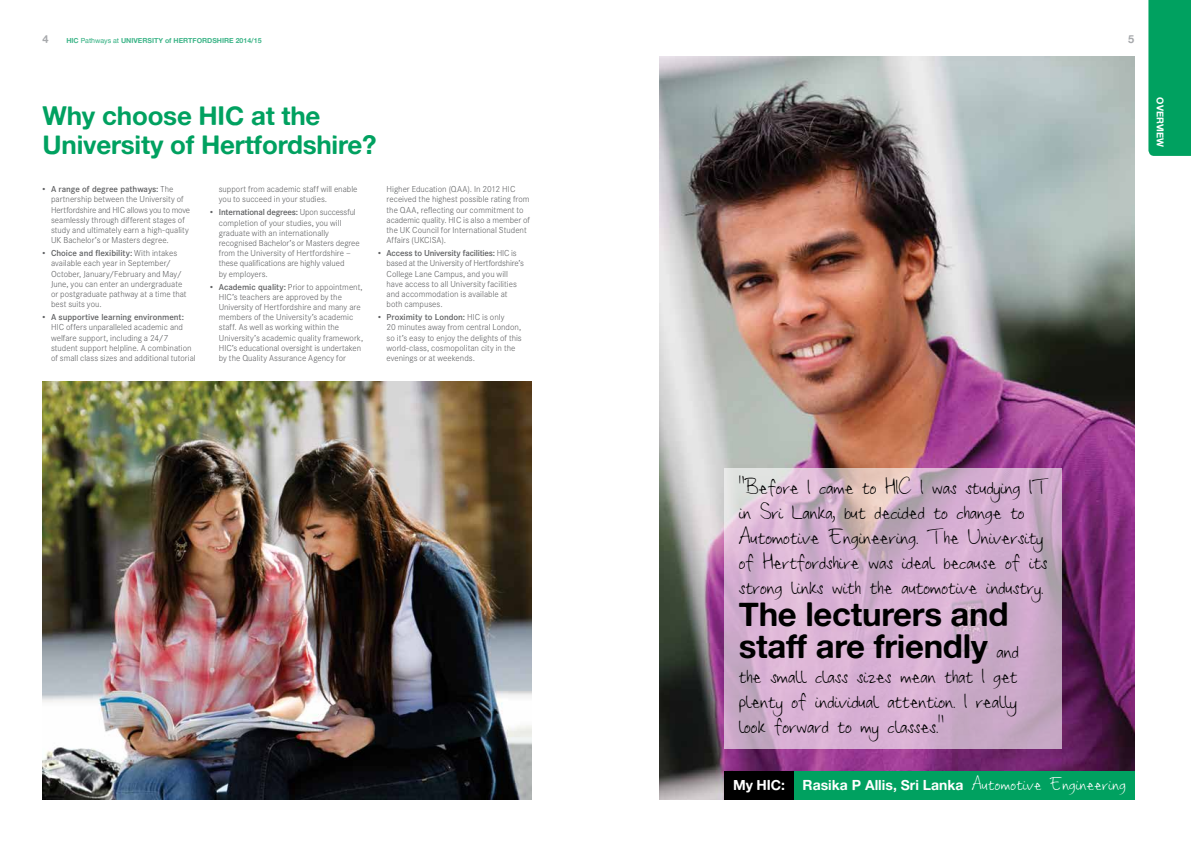
<style>
.page{position:relative;width:1191px;height:842px;background:#fff}
.page>*{position:absolute;margin:0;border:0;box-sizing:border-box;transform-origin:0 0}
.t1{font:33px/32px "Alte Haas Grotesk Bold";letter-spacing:-.01em;color:#000}
.t2{font:26px/29px "Alte Haas Grotesk Bold";letter-spacing:-.01em;color:#00a160}
.t3{font:18px/25px "Frangipani Rose";letter-spacing:-.01em;color:#000}
.t4{font:14px "Alte Haas Grotesk Bold";color:#fff}
.t5{font:11px "Alte Haas Grotesk Bold";color:#a7a9ac}
.t6{font:9.5px "Alte Haas Grotesk Bold";color:#fff}
.t7{font:300 8.5px/10.2px "Corporate SBQ";color:#5f6062}
.t8{font:500 8.5px "Corporate SBQ";color:#5f6062}
.t9{font:7px "Alte Haas Grotesk Bold";color:#3eb589}
.s1{font-family:"Alte Haas Grotesk"}
.s2{font-weight:500}
.s3{font-family:"Frangipani Rose";font-size:18px}
.s4{font-family:"Frangipani Rose";font-size:15px}
</style>
<div class="page">
<img style="left:659px;top:57px;width:475px;height:742px">
<img style="left:43px;top:381px;width:488px;height:418px">
<div style="left:794px;top:771px;width:340px;height:28px;background:#00a160"></div>
<svg style="left:724px;top:468px;width:338px;height:281px;background:#d2b0cd"></svg>
<div style="left:724px;top:771px;width:70px;height:28px;background:#000"></div>
<div style="left:1148px;top:0;width:43px;height:156px;background:#00a160"></div>
<p class="t5" style="left:43px;top:32px;width:8px">4</p>
<p class="t9" style="left:66px;top:36px;width:197px">HIC <span class="s1">Pathways at</span> UNIVERSITY of HERTFORDSHIRE 2014/15</p>
<p class="t5" style="left:1128px;top:32px;width:8px">5</p>
<h2 class="t2" style="left:43px;top:100px;width:335px">Why choose HIC at the<br>University of Hertfordshire?</h2>
<p class="t7" style="left:51px;top:184px;width:141px;text-indent:-8px"><span class="s2">• A range of degree pathways:</span> The partnership between the University of Hertfordshire and HIC allows you to move seamlessly through different stages of study and ultimately earn a high-quality UK Bachelor’s or Masters degree.</p>
<p class="t7" style="left:51px;top:248px;width:137px;text-indent:-8px"><span class="s2">• Choice and flexibility:</span> With intakes available each year in September/ October, January/February and May/ June, you can enter an undergraduate or postgraduate pathway at a time that best suits you.</p>
<p class="t8" style="left:43px;top:312px;width:143px">• A supportive learning environment:</p>
<p class="t7" style="left:51px;top:322px;width:146px">HIC offers unparalleled academic and welfare support, including a 24/7 student support helpline. A combination of small class sizes and additional tutorial</p>
<p class="t7" style="left:386px;top:184px;width:145px">Higher Education (QAA). In 2012 HIC received the highest possible rating from the QAA, reflecting our commitment to academic quality. HIC is also a member of the UK Council for International Student Affairs (UKCISA).</p>
<p class="t7" style="left:386px;top:248px;width:139px;text-indent:-8px"><span class="s2">• Access to University facilities:</span> HIC is based at the University of Hertfordshire’s College Lane Campus, and you will have access to all University facilities and accommodation is available at both campuses.</p>
<p class="t7" style="left:386px;top:312px;width:137px;text-indent:-8px"><span class="s2">• Proximity to London:</span> HIC is only<br>20 minutes away from central London, so it’s easy to enjoy the delights of this world-class, cosmopolitan city in the evenings or at weekends.</p>
<p class="t7" style="left:219px;top:184px;width:140px">support from academic staff will enable you to succeed in your studies.</p>
<p class="t7" style="left:219px;top:207px;width:142px;text-indent:-8px"><span class="s2">• International degrees:</span> Upon successful completion of your studies, you will graduate with an internationally recognised Bachelor’s or Masters degree from the University of Hertfordshire — these qualifications are highly valued<br>by employers.</p>
<p class="t7" style="left:219px;top:282px;width:146px;text-indent:-8px"><span class="s2">• Academic quality:</span> Prior to appointment, HIC’s teachers are approved by the University of Hertfordshire and many are members of the University’s academic staff. As well as working within the University’s academic quality framework, HIC’s educational oversight is undertaken by the Quality Assurance Agency for</p>
<p class="t6" style="left:1166px;top:97px;width:52px;rotate:90deg">OVERVIEW</p>
<h3 class="t3" style="left:739px;top:475px;width:312px">"Before I came to HIC I was studying IT in Sri Lanka, but decided to change to Automotive Engineering. The University of Hertfordshire was ideal because of its strong links with the automotive industry.</h3>
<h1 class="t1" style="left:739px;top:597px;width:281px">The lecturers and staff are friendly <span class="s3">and</span></h1>
<h3 class="t3" style="left:739px;top:664px;width:280px;text-align:justify">the small class sizes mean that I get plenty of individual attention. I really look forward to my classes."</h3>
<h3 class="t4" style="left:733px;top:777px;width:53px">My HIC:</h3>
<h3 class="t4" style="left:802px;top:777px;width:325px">Rasika P Allis, Sri Lanka <span class="s4">Automotive Engineering</span></h3>
</div>
